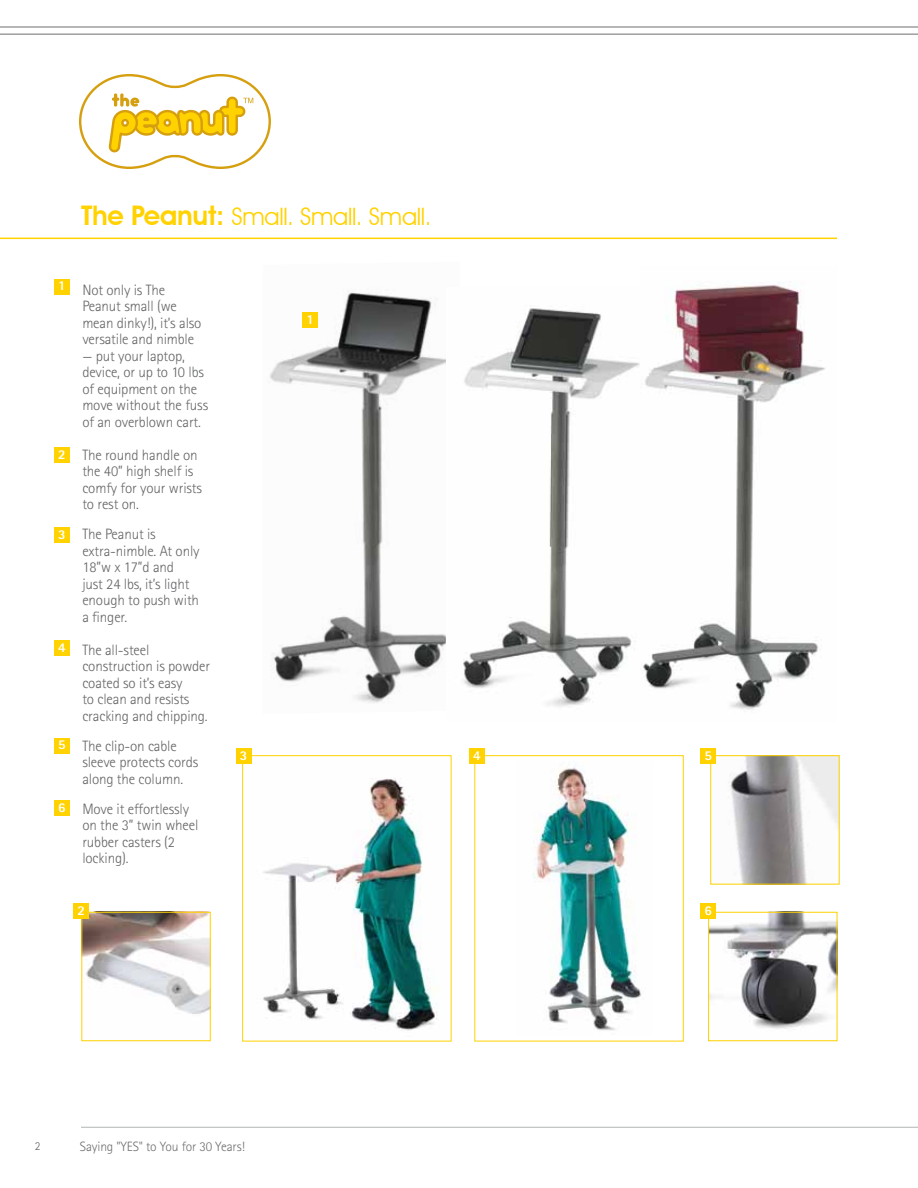
<style>
.page{position:relative;width:918px;height:1188px;background:#fff}
.page>*{position:absolute;margin:0;border:0;box-sizing:border-box;transform-origin:0 0}
.t1{font:24px "Avant Garde IT Cby BT";letter-spacing:-.01em;color:#ffd200}
.t2{font:300 15px/16.5px "Rotis Sans Serif";letter-spacing:-.01em;color:#636466}
.t3{font:300 13.5px "Rotis Sans Serif";letter-spacing:-.01em;color:#6d6e71}
.t4{font:800 13.5px "Rotis Sans Serif";color:#fff}
.t5{font:300 12px "Rotis Sans Serif";color:#636466}
.s1{font-weight:600;font-size:27px}
</style>
<div class="page">
<img style="left:270px;top:289px;width:176px;height:414px">
<img style="left:463px;top:308px;width:177px;height:399px">
<img style="left:643px;top:284px;width:182px;height:426px">
<svg style="left:79px;top:74px;width:192px;height:95px"></svg>
<img style="left:710px;top:914px;width:125px;height:115px">
<div style="left:708px;top:912px;width:129px;height:129px;border:1px solid #ffd200"></div>
<img style="left:83px;top:914px;width:126px;height:100px">
<div style="left:81px;top:912px;width:130px;height:129px;border:1px solid #ffd200"></div>
<img style="left:728px;top:757px;width:110px;height:126px">
<div style="left:710px;top:755px;width:130px;height:130px;border:1px solid #ffd200"></div>
<img style="left:533px;top:763px;width:109px;height:268px">
<div style="left:474px;top:755px;width:210px;height:286px;border:1px solid #ffd200"></div>
<img style="left:263px;top:778px;width:174px;height:253px">
<div style="left:242px;top:755px;width:210px;height:286px;border:1px solid #ffd200"></div>
<div style="left:54px;top:279px;width:16px;height:15px;background:#ffd200"></div>
<div style="left:54px;top:447px;width:16px;height:16px;background:#ffd200"></div>
<div style="left:54px;top:527px;width:16px;height:16px;background:#ffd200"></div>
<div style="left:54px;top:640px;width:16px;height:16px;background:#ffd200"></div>
<div style="left:54px;top:738px;width:16px;height:15px;background:#ffd200"></div>
<div style="left:54px;top:800px;width:16px;height:16px;background:#ffd200"></div>
<div style="left:700px;top:903px;width:16px;height:16px;background:#ffd200"></div>
<div style="left:73px;top:903px;width:16px;height:16px;background:#ffd200"></div>
<div style="left:700px;top:748px;width:16px;height:16px;background:#ffd200"></div>
<div style="left:302px;top:312px;width:16px;height:16px;background:#ffd200"></div>
<div style="left:236px;top:748px;width:16px;height:16px;background:#ffd200"></div>
<div style="left:469px;top:748px;width:16px;height:16px;background:#ffd200"></div>
<hr style="left:0;top:238px;width:837px;height:1px;background:#ffd200">
<hr style="left:81px;top:1127px;width:837px;height:1px;background:#b1b4b6">
<hr style="left:0;top:34px;width:918px;height:1px;background:#6d6e71">
<hr style="left:0;top:27px;width:918px;height:1px;background:#6d6e71">
<h1 class="t1" style="left:81px;top:201px;width:352px"><span class="s1">The Peanut:</span> Small. Small. Small.</h1>
<p class="t4" style="left:58px;top:277px;width:9px">1</p>
<p class="t4" style="left:58px;top:446px;width:9px">2</p>
<p class="t4" style="left:58px;top:526px;width:9px">3</p>
<p class="t4" style="left:58px;top:639px;width:9px">4</p>
<p class="t4" style="left:58px;top:736px;width:9px">5</p>
<p class="t4" style="left:58px;top:799px;width:9px">6</p>
<p class="t2" style="left:82px;top:282px;width:121px">Not only is The<br>Peanut small (we mean dinky!), it’s also versatile and nimble</p>
<p class="t2" style="left:82px;top:348px;width:127px">— put your laptop, device, or up to 10 lbs of equipment on the move without the fuss of an overblown cart.</p>
<p class="t2" style="left:82px;top:447px;width:121px">The round handle on the 40” high shelf is comfy for your wrists to rest on.</p>
<p class="t2" style="left:82px;top:526px;width:119px">The Peanut is extra-nimble. At only<br>18”w x 17”d and<br>just 24 lbs, it’s light enough to push with a finger.</p>
<p class="t2" style="left:82px;top:642px;width:129px">The all-steel construction is powder coated so it’s easy<br>to clean and resists cracking and chipping.</p>
<p class="t2" style="left:82px;top:738px;width:118px">The clip-on cable sleeve protects cords along the column.</p>
<p class="t2" style="left:82px;top:801px;width:118px">Move it effortlessly on the 3” twin wheel rubber casters (2 locking).</p>
<p class="t4" style="left:307px;top:311px;width:9px">1</p>
<p class="t4" style="left:240px;top:747px;width:9px">3</p>
<p class="t4" style="left:473px;top:747px;width:9px">4</p>
<p class="t4" style="left:704px;top:747px;width:9px">5</p>
<p class="t4" style="left:78px;top:902px;width:9px">2</p>
<p class="t4" style="left:704px;top:902px;width:9px">6</p>
<p class="t5" style="left:35px;top:1139px;width:7px">2</p>
<p class="t3" style="left:80px;top:1139px;width:167px">Saying "YES" to You for 30 Years!</p>
</div>
